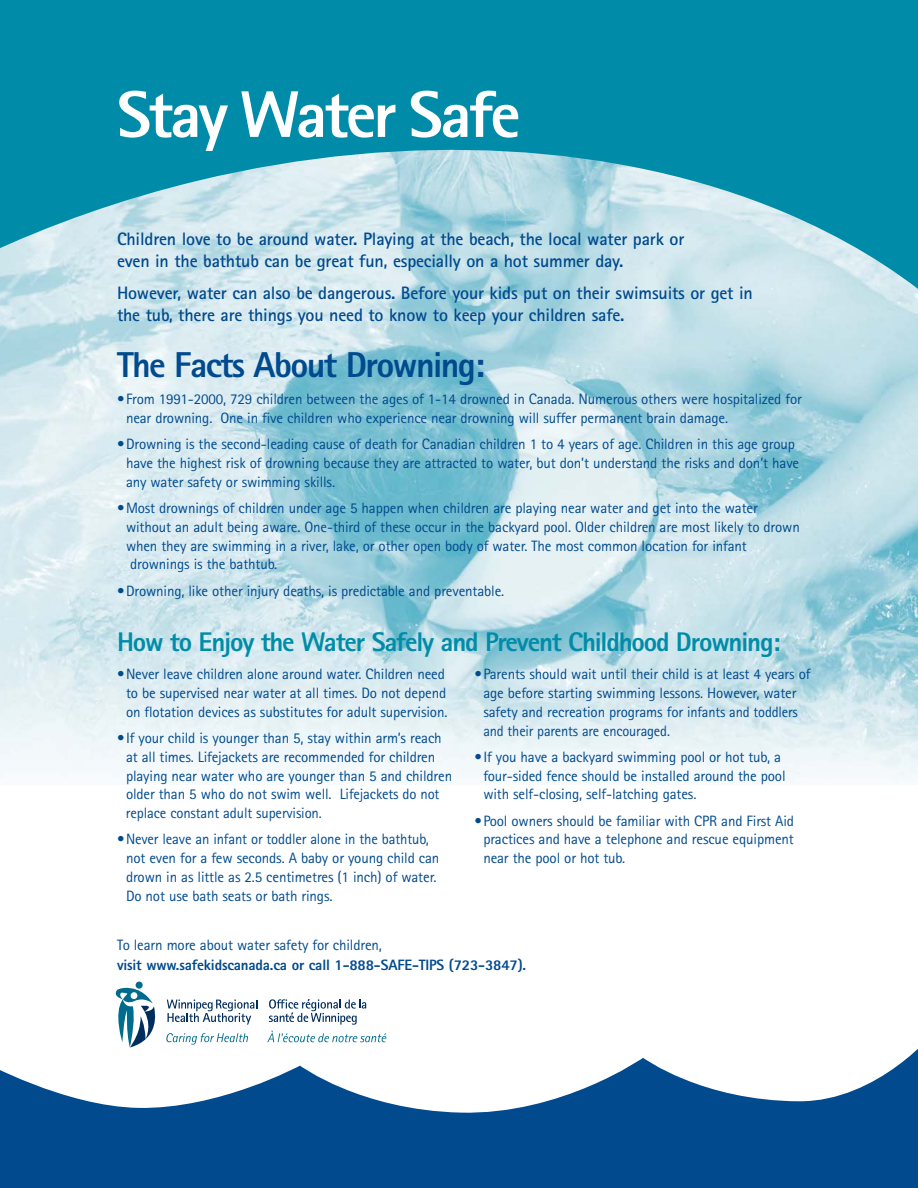
<style>
.page{position:relative;width:918px;height:1188px;background:#fff}
.page>*{position:absolute;margin:0;border:0;box-sizing:border-box;transform-origin:0 0}
.t1{font:800 66px "Rotis Sans Serif";letter-spacing:-.045em;color:#fff}
.t2{font:800 36px "Rotis Sans Serif";letter-spacing:-.045em;color:#004a8d}
.t3{font:800 27px "Rotis Sans Serif";letter-spacing:-.045em;color:#008ca8}
.t4{font:700 18px/22.5px "Rotis Sans Serif";letter-spacing:-.01em;color:#004a8d}
.t5{font:15px/18.8px "Rotis Sans Serif";letter-spacing:-.01em;color:#004a8d}
.t6{font:800 15px "Rotis Sans Serif";letter-spacing:-.01em;color:#004a8d}
</style>
<div class="page">
<img style="left:0;top:303px;width:918px;height:479px">
<svg style="left:167px;top:1000px;width:90px;height:25px"></svg>
<svg style="left:269px;top:999px;width:97px;height:26px"></svg>
<div style="left:136px;top:982px;width:7px;height:7px;background:#006c8d;border-radius:50%"></div>
<svg style="left:115px;top:987px;width:41px;height:43px"></svg>
<svg style="left:0;top:0;width:918px;height:303px;background:#4cacc1"></svg>
<svg style="left:0;top:1030px;width:918px;height:158px;fill:#004a8d"></svg>
<h1 class="t1" style="left:117px;top:91px;width:405px">Stay Water Safe</h1>
<p class="t4" style="left:117px;top:229px;width:569px">Children love to be around water. Playing at the beach, the local water park or even in the bathtub can be great fun, especially on a hot summer day.</p>
<p class="t4" style="left:117px;top:283px;width:637px">However, water can also be dangerous. Before your kids put on their swimsuits or get in the tub, there are things you need to know to keep your children safe.</p>
<h2 class="t2" style="left:117px;top:352px;width:369px">The Facts About Drowning:</h2>
<p class="t5" style="left:126px;top:391px;width:677px;text-indent:-9px">•From 1991-2000, 729 children between the ages of 1-14 drowned in Canada. Numerous others were hospitalized for near drowning. One in five children who experience near drowning will suffer permanent brain damage.</p>
<p class="t5" style="left:126px;top:436px;width:675px;text-indent:-9px">•Drowning is the second-leading cause of death for Canadian children 1 to 4 years of age. Children in this age group have the highest risk of drowning because they are attracted to water, but don’t understand the risks and don’t have any water safety or swimming skills.</p>
<p class="t5" style="left:126px;top:500px;width:675px;text-indent:-9px">•Most drownings of children under age 5 happen when children are playing near water and get into the water without an adult being aware. One-third of these occur in the backyard pool. Older children are most likely to drown when they are swimming in a river, lake, or other open body of water. The most common location for infant drownings is the bathtub.</p>
<p class="t5" style="left:117px;top:583px;width:389px">•Drowning, like other injury deaths, is predictable and preventable.</p>
<h3 class="t3" style="left:117px;top:633px;width:665px">How to Enjoy the Water Safely and Prevent Childhood Drowning:</h3>
<p class="t5" style="left:126px;top:666px;width:323px;text-indent:-9px">•Never leave children alone around water. Children need to be supervised near water at all times. Do not depend on flotation devices as substitutes for adult supervision.</p>
<p class="t5" style="left:126px;top:730px;width:328px;text-indent:-9px">•If your child is younger than 5, stay within arm’s reach at all times. Lifejackets are recommended for children playing near water who are younger than 5 and children older than 5 who do not swim well. Lifejackets do not replace constant adult supervision.</p>
<p class="t5" style="left:126px;top:831px;width:315px;text-indent:-9px">•Never leave an infant or toddler alone in the bathtub, not even for a few seconds. A baby or young child can drown in as little as 2.5 centimetres (1 inch) of water.<br>Do not use bath seats or bath rings.</p>
<p class="t5" style="left:483px;top:666px;width:329px;text-indent:-9px">•Parents should wait until their child is at least 4 years of age before starting swimming lessons. However, water safety and recreation programs for infants and toddlers and their parents are encouraged.</p>
<p class="t5" style="left:483px;top:749px;width:304px;text-indent:-9px">•If you have a backyard swimming pool or hot tub, a four-sided fence should be installed around the pool with self-closing, self-latching gates.</p>
<p class="t5" style="left:483px;top:813px;width:312px;text-align:justify;text-indent:-9px">•Pool owners should be familiar with CPR and First Aid practices and have a telephone and rescue equipment near the pool or hot tub.</p>
<p class="t5" style="left:117px;top:938px;width:266px">To learn more about water safety for children,</p>
<p class="t6" style="left:117px;top:960px;width:411px">visit www.safekidscanada.ca or call 1-888-SAFE-TIPS (723-3847).</p>
</div>
